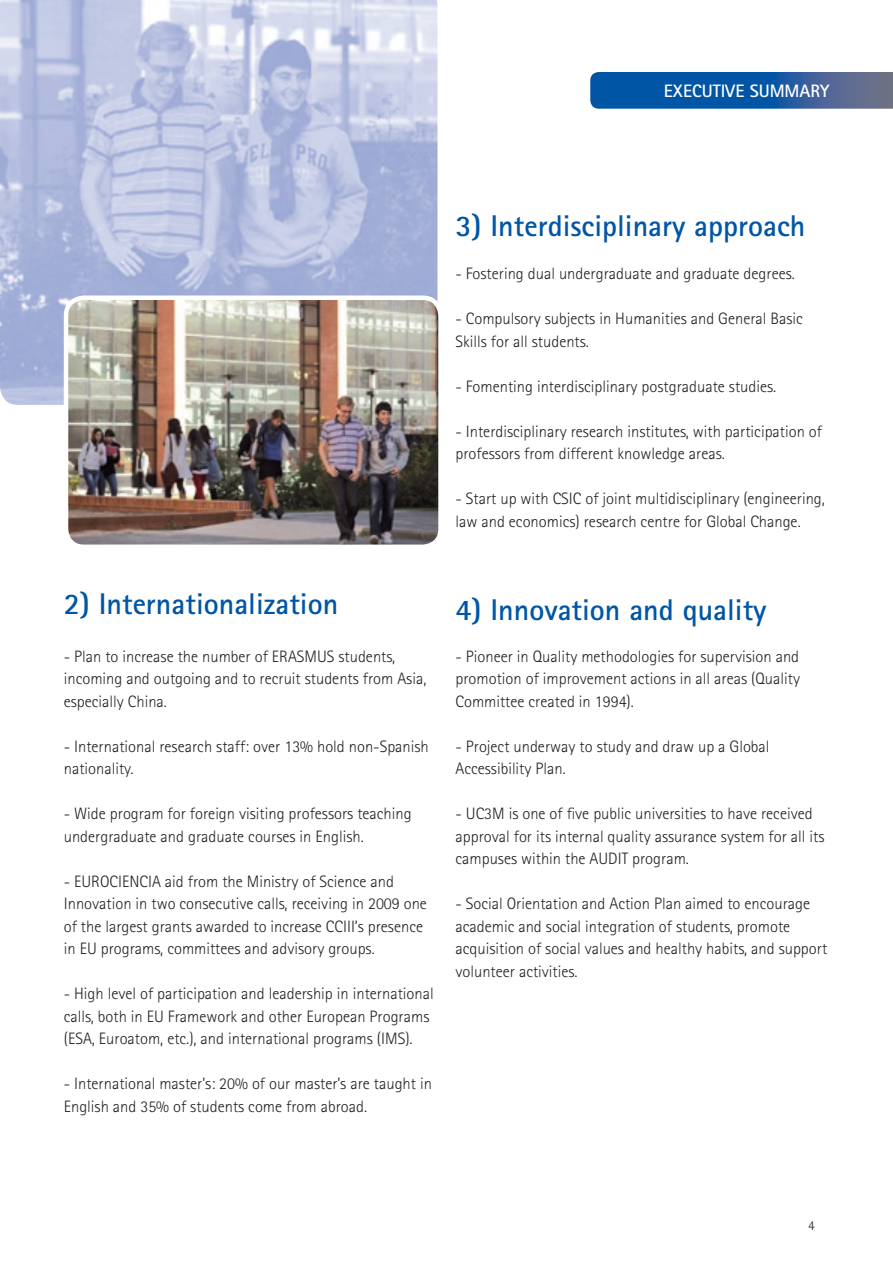
<style>
.page{position:relative;width:893px;height:1263px;background:#fff}
.page>*{position:absolute;margin:0;border:0;box-sizing:border-box;transform-origin:0 0}
.t1{font:700 30px "Rotis Sans Serif";color:#0155a5}
.t2{font:700 18px "Rotis Sans Serif";color:#fff}
.t3{font:300 16.5px/22.5px "Rotis Sans Serif";color:#231f20}
</style>
<div class="page">
<svg style="left:590px;top:72px;width:303px;height:37px;background:#215da0"></svg>
<img style="left:0;top:0;width:437px;height:405px">
<img style="left:66px;top:298px;width:375px;height:249px;border-radius:18px">
<div style="left:64px;top:295px;width:379px;height:254px;border:4px solid #fff;border-radius:18px"></div>
<p class="t2" style="left:664px;top:80px;width:167px">EXECUTIVE SUMMARY</p>
<h1 class="t1" style="left:455px;top:207px;width:351px">3) Interdisciplinary approach</h1>
<p class="t3" style="left:455px;top:262px;width:341px">- Fostering dual undergraduate and graduate degrees.</p>
<p class="t3" style="left:455px;top:307px;width:349px">- Compulsory subjects in Humanities and General Basic<br>Skills for all students.</p>
<p class="t3" style="left:455px;top:375px;width:322px">- Fomenting interdisciplinary postgraduate studies.</p>
<p class="t3" style="left:455px;top:420px;width:368px">- Interdisciplinary research institutes, with participation of professors from different knowledge areas.</p>
<p class="t3" style="left:455px;top:487px;width:371px">- Start up with CSIC of joint multidisciplinary (engineering, law and economics) research centre for Global Change.</p>
<h1 class="t1" style="left:64px;top:585px;width:276px">2) Internationalization</h1>
<p class="t3" style="left:64px;top:645px;width:364px">- Plan to increase the number of ERASMUS students, incoming and outgoing and to recruit students from Asia, especially China.</p>
<p class="t3" style="left:64px;top:735px;width:367px">- International research staff: over 13% hold non-Spanish nationality.</p>
<p class="t3" style="left:64px;top:802px;width:349px">- Wide program for foreign visiting professors teaching undergraduate and graduate courses in English.</p>
<p class="t3" style="left:64px;top:870px;width:365px">- EUROCIENCIA aid from the Ministry of Science and Innovation in two consecutive calls, receiving in 2009 one of the largest grants awarded to increase CCIII’s presence in EU programs, committees and advisory groups.</p>
<p class="t3" style="left:64px;top:982px;width:371px">- High level of participation and leadership in international calls, both in EU Framework and other European Programs (ESA, Euroatom, etc.), and international programs (IMS).</p>
<p class="t3" style="left:64px;top:1072px;width:370px">- International master’s: 20% of our master’s are taught in<br>English and 35% of students come from abroad.</p>
<h1 class="t1" style="left:455px;top:591px;width:313px">4) Innovation and quality</h1>
<p class="t3" style="left:455px;top:645px;width:346px;text-align:justify">- Pioneer in Quality methodologies for supervision and promotion of improvement actions in all areas (Quality Committee created in 1994).</p>
<p class="t3" style="left:455px;top:735px;width:316px">- Project underway to study and draw up a Global<br>Accessibility Plan.</p>
<p class="t3" style="left:455px;top:802px;width:371px">- UC3M is one of five public universities to have received approval for its internal quality assurance system for all its campuses within the AUDIT program.</p>
<p class="t3" style="left:455px;top:892px;width:373px">- Social Orientation and Action Plan aimed to encourage academic and social integration of students, promote acquisition of social values and healthy habits, and support volunteer activities.</p>
</div>
